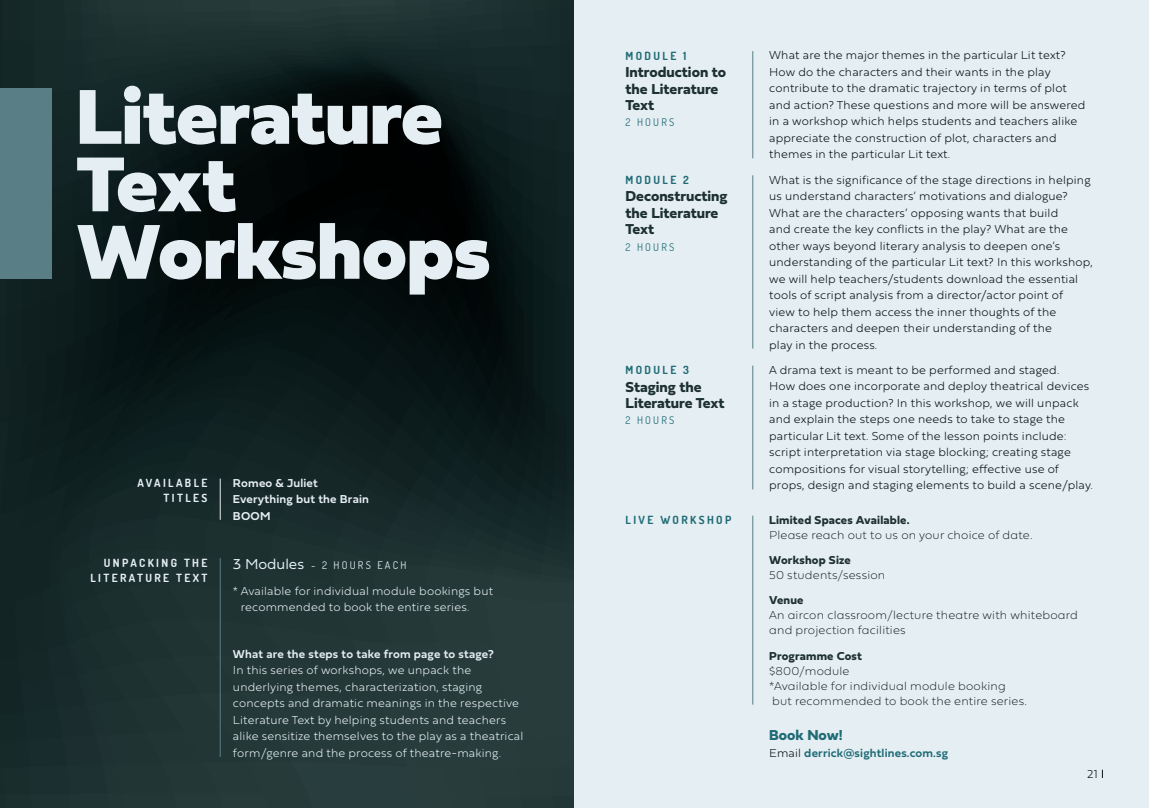
<style>
.page{position:relative;width:1149px;height:808px;background:#fff}
.page>*{position:absolute;margin:0;border:0;box-sizing:border-box;transform-origin:0 0}
.t1{font:81px/67.5px "Fieldwork Hum Black";color:#e5eef2}
.t2{font:700 15px/16.5px "Fieldwork Hum";color:#1e3131}
.t3{font:700 15px "Fieldwork Hum";color:#1f6b76}
.t4{font:100 12px/16.5px "Fieldwork Hum";letter-spacing:.015em;color:#061414}
.t5{font:100 12px/16.5px "Fieldwork Hum";letter-spacing:.015em;color:#e5eef2}
.t6{font:12px/15px "Fieldwork Geo Hair";letter-spacing:.015em;color:#061414}
.t7{font:700 12px/16.5px "Fieldwork Hum Demi";letter-spacing:.015em;color:#e5eef2}
.t8{font:700 12px "Fieldwork Hum";letter-spacing:.015em;color:#1e3131}
.t9{font:700 12px "Fieldwork Hum Demi";letter-spacing:.015em;color:#1f6b76}
.t10{font:700 11.25px/15px "Dosis";letter-spacing:.21em;color:#e5eef2;text-align:right}
.t11{font:700 11.25px "Dosis";letter-spacing:.21em;color:#1f6b76}
.t12{font:10.5px "Dosis";letter-spacing:.21em;color:#e5eef2}
.t13{font:10.5px "Dosis";letter-spacing:.21em;color:#1f6b76}
.s1{font-family:"Fieldwork Hum Light";font-size:15px}
.s2{font-family:"Fieldwork Hum";font-weight:100;color:#061414}
</style>
<div class="page">
<svg style="left:0;top:0;width:574px;height:808px;background:#142324"></svg>
<div style="left:574px;top:0;width:574px;height:808px;background:#e5eef2"></div>
<div style="left:0;top:88px;width:51px;height:191px;background:#5a7e86"></div>
<hr style="left:752px;top:51px;width:1px;height:107px;background:#5a7e86">
<hr style="left:752px;top:175px;width:1px;height:174px;background:#5a7e86">
<hr style="left:752px;top:366px;width:1px;height:123px;background:#5a7e86">
<hr style="left:752px;top:516px;width:1px;height:189px;background:#5a7e86">
<hr style="left:220px;top:558px;width:1px;height:199px;background:#5a7e86">
<hr style="left:220px;top:479px;width:1px;height:41px;background:#e5eef2">
<h1 class="t1" style="left:77px;top:75px;width:415px">Literature<br>Text<br>Workshops</h1>
<p class="t10" style="left:137px;top:475px;width:71px">AVAILABLE<br>TITLES</p>
<p class="t7" style="left:233px;top:474px;width:137px">Romeo &amp; Juliet<br>Everything but the Brain<br>BOOM</p>
<p class="t10" style="left:90px;top:555px;width:118px">UNPACKING THE<br>LITERATURE TEXT</p>
<p class="t12" style="left:233px;top:558px;width:175px"><span class="s1">3 Modules</span> - 2 HOURS EACH</p>
<p class="t5" style="left:241px;top:582px;width:254px;text-indent:-8px">* Available for individual module bookings but recommended to book the entire series.</p>
<p class="t7" style="left:233px;top:645px;width:262px">What are the steps to take from page to stage?</p>
<p class="t5" style="left:233px;top:661px;width:292px">In this series of workshops, we unpack the underlying themes, characterization, staging concepts and dramatic meanings in the respective Literature Text by helping students and teachers alike sensitize themselves to the play as a theatrical form/genre and the process of theatre-making.</p>
<p class="t11" style="left:625px;top:48px;width:62px">MODULE 1</p>
<p class="t2" style="left:625px;top:63px;width:102px">Introduction to the Literature<br>Text</p>
<p class="t13" style="left:625px;top:116px;width:50px">2 HOURS</p>
<p class="t11" style="left:625px;top:173px;width:65px">MODULE 2</p>
<p class="t2" style="left:625px;top:188px;width:103px">Deconstructing the Literature<br>Text</p>
<p class="t13" style="left:625px;top:240px;width:50px">2 HOURS</p>
<p class="t11" style="left:625px;top:363px;width:65px">MODULE 3</p>
<p class="t2" style="left:625px;top:378px;width:100px">Staging the<br>Literature Text</p>
<p class="t13" style="left:625px;top:414px;width:50px">2 HOURS</p>
<p class="t11" style="left:625px;top:513px;width:107px">LIVE WORKSHOP</p>
<p class="t4" style="left:769px;top:46px;width:317px">What are the major themes in the particular Lit text?<br>How do the characters and their wants in the play contribute to the dramatic trajectory in terms of plot and action? These questions and more will be answered in a workshop which helps students and teachers alike appreciate the construction of plot, characters and themes in the particular Lit text.</p>
<p class="t4" style="left:769px;top:171px;width:325px">What is the significance of the stage directions in helping us understand characters’ motivations and dialogue?<br>What are the characters’ opposing wants that build<br>and create the key conflicts in the play? What are the other ways beyond literary analysis to deepen one’s understanding of the particular Lit text? In this workshop, we will help teachers/students download the essential tools of script analysis from a director/actor point of<br>view to help them access the inner thoughts of the characters and deepen their understanding of the<br>play in the process.</p>
<p class="t4" style="left:769px;top:361px;width:325px">A drama text is meant to be performed and staged.<br>How does one incorporate and deploy theatrical devices in a stage production? In this workshop, we will unpack and explain the steps one needs to take to stage the particular Lit text. Some of the lesson points include: script interpretation via stage blocking; creating stage compositions for visual storytelling; effective use of props, design and staging elements to build a scene/play.</p>
<p class="t8" style="left:769px;top:510px;width:142px">Limited Spaces Available.</p>
<p class="t6" style="left:769px;top:527px;width:265px">Please reach out to us on your choice of date.</p>
<p class="t8" style="left:769px;top:551px;width:83px">Workshop Size</p>
<p class="t6" style="left:769px;top:567px;width:118px">50 students/session</p>
<p class="t8" style="left:769px;top:591px;width:36px">Venue</p>
<p class="t6" style="left:769px;top:607px;width:310px">An aircon classroom/lecture theatre with whiteboard and projection facilities</p>
<p class="t8" style="left:769px;top:646px;width:94px">Programme Cost</p>
<p class="t6" style="left:769px;top:662px;width:259px">$800/module<br>*Available for individual module booking but recommended to book the entire series.</p>
<p class="t3" style="left:769px;top:724px;width:75px">Book Now!</p>
<p class="t9" style="left:769px;top:743px;width:180px"><span class="s2">Email</span> derrick@sightlines.com.sg</p>
<p class="t4" style="left:1086px;top:765px;width:12px">21</p>
</div>
